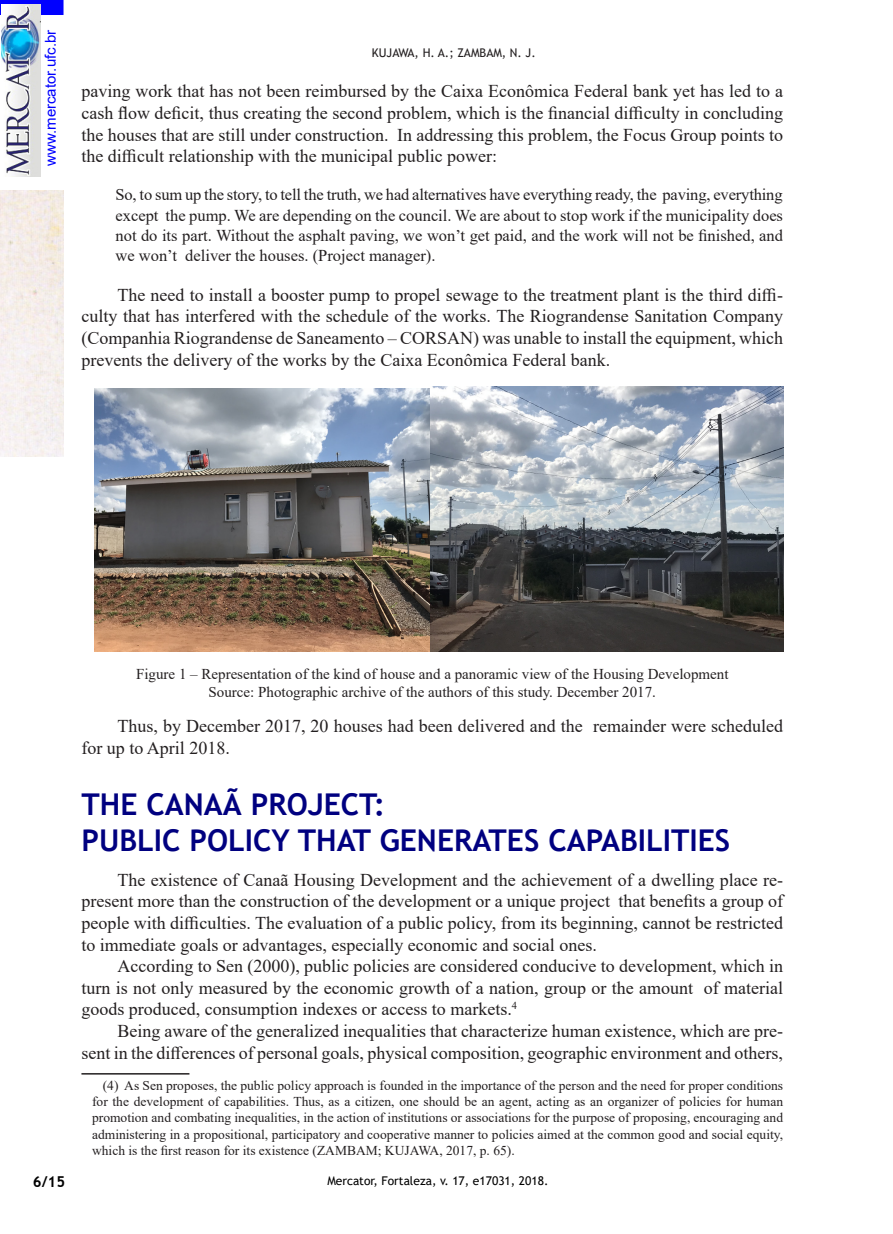
<style>
.page{position:relative;width:893px;height:1234px;background:#fff}
.page>*{position:absolute;margin:0;border:0;box-sizing:border-box;transform-origin:0 0}
.SUBTÍTULO_1{font:700 30px/36px "Trebuchet MS";color:#000080}
.t1{font:18px/21.6px "Times New Roman";color:#231f20;text-align:justify}
.CITAÇÃO_DE_TESE{font:16.5px/20.2px "Times New Roman";color:#231f20;text-align:justify}
.LEGENDA{font:15px "Times New Roman";color:#231f20}
.t2{font:15px "Arial";color:#00f}
.t3{font:700 15px "Trebuchet MS";color:#000}
.NOTAS_NO_FIM_DO_TEXT{font:13.5px/16.2px "Times New Roman";color:#231f20;text-align:justify}
.t4{font:12px "Trebuchet MS";color:#000}
.t5{font:12px "Trebuchet MS";color:#231f20}
</style>
<div class="page">
<img style="left:0;top:190px;width:64px;height:266px">
<div style="left:0;top:0;width:64px;height:15px;background:#00f"></div>
<img style="left:1px;top:4px;width:39px;height:173px">
<img style="left:94px;top:388px;width:336px;height:263px">
<img style="left:430px;top:386px;width:353px;height:265px">
<hr style="left:81px;top:1072px;width:108px;height:2px;background:#231f20">
<p class="t2" style="left:40px;top:166px;width:138px;rotate:-90deg">www.mercator.ufc.br</p>
<p class="t5" style="left:372px;top:45px;width:165px">KUJAWA, H. A.; ZAMBAM, N. J.</p>
<p class="t1" style="left:81px;top:80px;width:703px">paving work that has not been reimbursed by the Caixa Econômica Federal bank yet has led to a cash flow deficit, thus creating the second problem, which is the financial difficulty in concluding the houses that are still under construction. In addressing this problem, the Focus Group points to the difficult relationship with the municipal public power:</p>
<p class="CITAÇÃO_DE_TESE" style="left:115px;top:184px;width:669px">So, to sum up the story, to tell the truth, we had alternatives have everything ready, the paving, everything except the pump. We are depending on the council. We are about to stop work if the municipality does not do its part. Without the asphalt paving, we won’t get paid, and the work will not be finished, and we won’t deliver the houses. (Project manager).</p>
<p class="t1" style="left:81px;top:283px;width:703px;text-indent:36px">The need to install a booster pump to propel sewage to the treatment plant is the third diffi&shy;culty that has interfered with the schedule of the works. The Riograndense Sanitation Company (Companhia Riograndense de Saneamento – CORSAN) was unable to install the equipment, which prevents the delivery of the works by the Caixa Econômica Federal bank.</p>
<p class="LEGENDA" style="left:136px;top:663px;width:594px">Figure 1 – Representation of the kind of house and a panoramic view of the Housing Development</p>
<p class="LEGENDA" style="left:209px;top:681px;width:449px">Source: Photographic archive of the authors of this study. December 2017.</p>
<p class="t1" style="left:81px;top:714px;width:703px;text-indent:36px">Thus, by December 2017, 20 houses had been delivered and the remainder were scheduled for up to April 2018.</p>
<p class="SUBTÍTULO_1" style="left:81px;top:786px;width:650px">THE CANAÃ PROJECT:<br>PUBLIC POLICY THAT GENERATES CAPABILITIES</p>
<p class="t1" style="left:81px;top:868px;width:703px;text-indent:36px">The existence of Canaã Housing Development and the achievement of a dwelling place re&shy;present more than the construction of the development or a unique project that benefits a group of people with difficulties. The evaluation of a public policy, from its beginning, cannot be restricted to immediate goals or advantages, especially economic and social ones.</p>
<p class="t1" style="left:81px;top:954px;width:703px;text-indent:36px">According to Sen (2000), public policies are considered conducive to development, which in turn is not only measured by the economic growth of a nation, group or the amount of material goods produced, consumption indexes or access to markets.<sup>4</sup></p>
<p class="t1" style="left:81px;top:1019px;width:703px;text-align:right">Being aware of the generalized inequalities that characterize human existence, which are pre-<br>sent in the differences of personal goals, physical composition, geographic environment and others,</p>
<p class="NOTAS_NO_FIM_DO_TEXT" style="left:92px;top:1076px;width:692px;text-indent:11px">(4) As Sen proposes, the public policy approach is founded in the importance of the person and the need for proper conditions for the development of capabilities. Thus, as a citizen, one should be an agent, acting as an organizer of policies for human promotion and combating inequalities, in the action of institutions or associations for the purpose of proposing, encouraging and administering in a propositional, participatory and cooperative manner to policies aimed at the common good and social equity, which is the first reason for its existence (ZAMBAM; KUJAWA, 2017, p. 65).</p>
<p class="t3" style="left:33px;top:1172px;width:34px">6/15</p>
<p class="t4" style="left:327px;top:1172px;width:223px">Mercator, Fortaleza, v. 17, e17031, 2018.</p>
</div>
